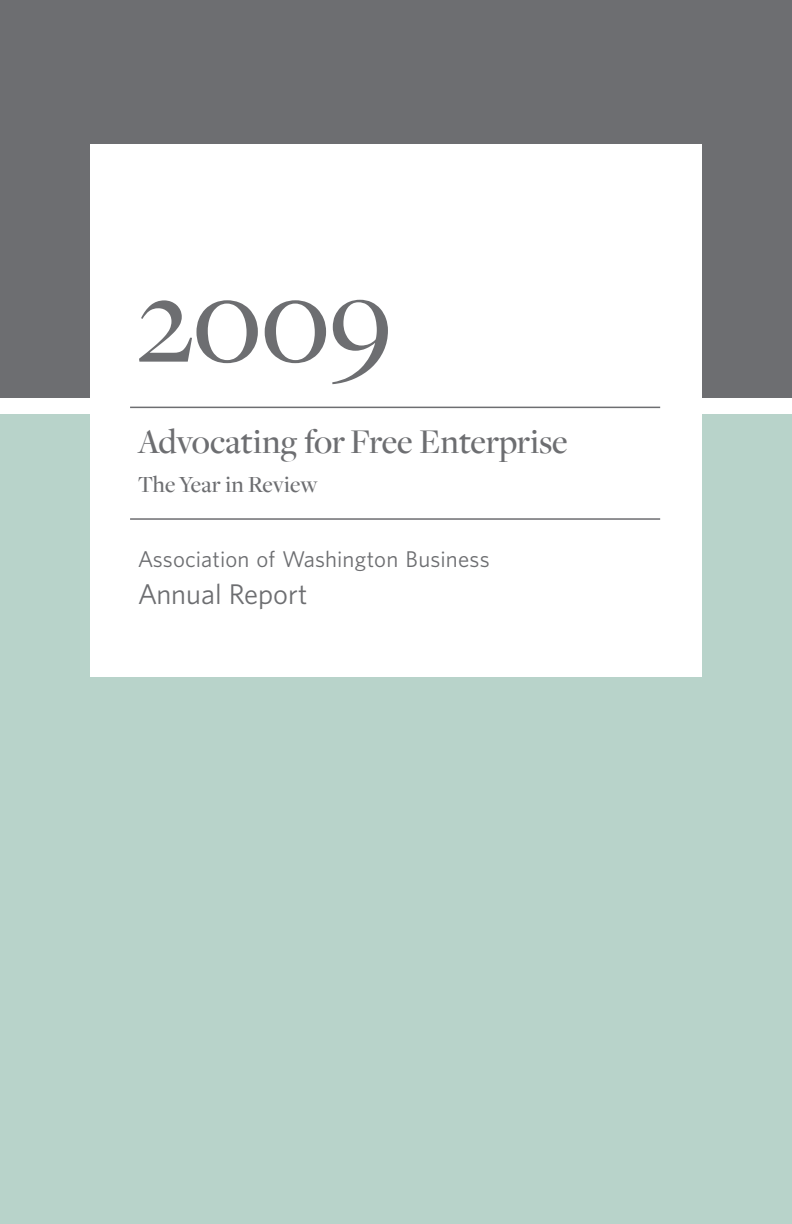
<style>
.page{position:relative;width:792px;height:1224px;background:#fff}
.page>*{position:absolute;margin:0;border:0;box-sizing:border-box;transform-origin:0 0}
.t1{font:500 126.8px "Freight Display";color:#6d6e71}
.t2{font:500 36px "Freight Display";letter-spacing:-.005em;color:#6d6e71}
.t3{font:28.4px "Whitney";color:#6d6e71}
.t4{font:500 24px "Freight Display";color:#6d6e71}
.t5{font:22.8px "Whitney";letter-spacing:.005em;color:#6d6e71}
</style>
<div class="page">
<div style="left:0;top:414px;width:792px;height:810px;background:#b8d3ca"></div>
<div style="left:0;top:0;width:792px;height:398px;background:#6d6e71"></div>
<div style="left:90px;top:144px;width:612px;height:532px;background:#fff"></div>
<hr style="left:130px;top:518px;width:530px;height:2px;background:#6d6e71">
<hr style="left:130px;top:407px;width:530px;height:1px;background:#6d6e71">
<h1 class="t1" style="left:137px;top:252px;width:257px">2009</h1>
<h2 class="t2" style="left:138px;top:421px;width:432px">Advocating for Free Enterprise</h2>
<p class="t4" style="left:138px;top:471px;width:181px">The Year in Review</p>
<p class="t5" style="left:138px;top:545px;width:354px">Association of Washington Business</p>
<p class="t3" style="left:138px;top:576px;width:171px">Annual Report</p>
</div>
